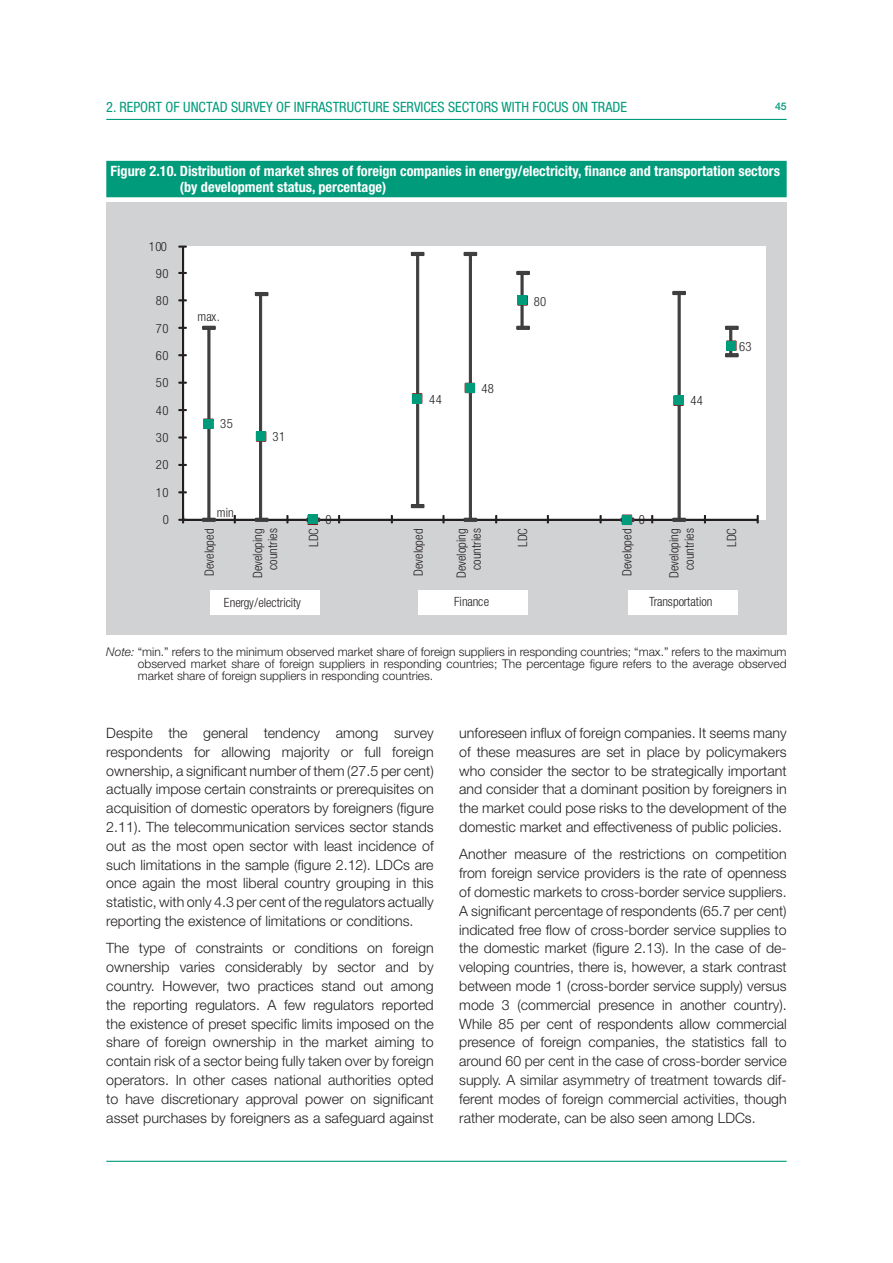
<style>
.page{position:relative;width:893px;height:1263px;background:#fff}
.page>*{position:absolute;margin:0;border:0;box-sizing:border-box;transform-origin:0 0}
.t1{font:300 14.25px/18.8px "Helvetica Neue LT Std";color:#231f20;text-align:justify}
.t2{font:700 condensed 14.25px/16.5px "Helvetica Neue LT Std";color:#fff}
.t3{font:condensed 14.25px "Helvetica Neue LT Std";color:#009b7a}
.t4{font:300 condensed 12.75px/15.1px "Helvetica Neue LT Std";color:#231f20;text-align:right}
.t5{font:300 condensed 12.75px "Helvetica Neue LT Std";letter-spacing:.025em;color:#231f20}
.t6{font:300 12px/12px "Helvetica Neue LT Std";color:#231f20;text-align:justify}
.t7{font:500 10.5px "Helvetica Neue LT Std";color:#009b7a}
.s1{font-style:italic}
</style>
<div class="page">
<hr style="left:106px;top:119px;width:681px;height:1px;background:#009b7a">
<hr style="left:106px;top:1161px;width:681px;height:1px;background:#009b7a">
<div style="left:106px;top:202px;width:681px;height:432px;background:#d1d2d4"></div>
<div style="left:210px;top:590px;width:109px;height:25px;background:#fff"></div>
<div style="left:418px;top:590px;width:109px;height:25px;background:#fff"></div>
<div style="left:629px;top:590px;width:109px;height:25px;background:#fff"></div>
<div style="left:183px;top:246px;width:583px;height:273px;background:#fff"></div>
<div style="left:182px;top:246px;width:2px;height:274px;border:1px solid #231f20"></div>
<svg style="left:179px;top:272px;width:7px;height:2px"></svg>
<svg style="left:179px;top:354px;width:7px;height:2px"></svg>
<svg style="left:179px;top:409px;width:7px;height:2px"></svg>
<svg style="left:179px;top:464px;width:7px;height:2px"></svg>
<div style="left:183px;top:519px;width:575px;height:1px;border:1px solid #231f20"></div>
<svg style="left:704px;top:515px;width:2px;height:8px"></svg>
<svg style="left:651px;top:515px;width:2px;height:8px"></svg>
<svg style="left:547px;top:515px;width:2px;height:8px"></svg>
<svg style="left:495px;top:515px;width:2px;height:8px"></svg>
<svg style="left:391px;top:515px;width:2px;height:8px"></svg>
<svg style="left:338px;top:515px;width:2px;height:8px"></svg>
<svg style="left:179px;top:515px;width:7px;height:8px"></svg>
<svg style="left:202px;top:326px;width:13px;height:4px"></svg>
<svg style="left:255px;top:292px;width:13px;height:4px"></svg>
<svg style="left:411px;top:252px;width:13px;height:4px"></svg>
<svg style="left:464px;top:252px;width:13px;height:4px"></svg>
<svg style="left:517px;top:271px;width:13px;height:4px"></svg>
<svg style="left:673px;top:291px;width:13px;height:4px"></svg>
<svg style="left:725px;top:326px;width:13px;height:4px"></svg>
<svg style="left:202px;top:518px;width:13px;height:3px"></svg>
<svg style="left:255px;top:518px;width:13px;height:3px"></svg>
<svg style="left:411px;top:504px;width:13px;height:4px"></svg>
<svg style="left:464px;top:518px;width:13px;height:3px"></svg>
<svg style="left:517px;top:326px;width:13px;height:4px"></svg>
<svg style="left:673px;top:518px;width:13px;height:3px"></svg>
<svg style="left:307px;top:515px;width:13px;height:10px"></svg>
<svg style="left:518px;top:295px;width:9px;height:10px"></svg>
<svg style="left:621px;top:515px;width:13px;height:10px"></svg>
<svg style="left:725px;top:341px;width:13px;height:16px"></svg>
<div style="left:308px;top:515px;width:9px;height:9px;background:#009b7a"></div>
<div style="left:622px;top:516px;width:10px;height:9px;background:#009b7a"></div>
<div style="left:729px;top:328px;width:3px;height:28px;border:1px solid #3e3e3f"></div>
<div style="left:678px;top:292px;width:2px;height:227px;border:1px solid #3e3e3f"></div>
<div style="left:521px;top:273px;width:2px;height:56px;border:1px solid #3e3e3f"></div>
<div style="left:469px;top:254px;width:3px;height:265px;border:1px solid #3e3e3f"></div>
<div style="left:416px;top:254px;width:3px;height:252px;border:1px solid #3e3e3f"></div>
<div style="left:259px;top:293px;width:3px;height:226px;border:1px solid #3e3e3f"></div>
<div style="left:208px;top:328px;width:2px;height:191px;border:1px solid #3e3e3f"></div>
<div style="left:203px;top:419px;width:10px;height:9px;background:#009b7a"></div>
<div style="left:256px;top:432px;width:10px;height:9px;background:#009b7a"></div>
<div style="left:412px;top:394px;width:10px;height:9px;background:#009b7a"></div>
<div style="left:465px;top:383px;width:10px;height:10px;background:#009b7a"></div>
<div style="left:517px;top:296px;width:9px;height:9px;background:#009b7a"></div>
<div style="left:674px;top:396px;width:9px;height:9px;background:#009b7a"></div>
<div style="left:727px;top:341px;width:9px;height:9px;background:#009b7a"></div>
<div style="left:106px;top:161px;width:681px;height:36px;background:#009b7a"></div>
<p class="t3" style="left:106px;top:99px;width:522px">2. REPORT OF UNCTAD SURVEY OF INFRASTRUCTURE SERVICES SECTORS WITH FOCUS ON TRADE</p>
<p class="t7" style="left:775px;top:100px;width:13px">45</p>
<p class="t2" style="left:180px;top:162px;width:602px;text-indent:-69px">Figure 2.10. Distribution of market shres of foreign companies in energy/electricity, finance and transportation sectors (by development status, percentage)</p>
<p class="t4" style="left:149px;top:239px;width:19px">100</p>
<p class="t4" style="left:156px;top:266px;width:14px">90</p>
<p class="t4" style="left:156px;top:293px;width:14px">80</p>
<p class="t4" style="left:156px;top:320px;width:14px">70</p>
<p class="t4" style="left:156px;top:348px;width:14px">60</p>
<p class="t4" style="left:156px;top:375px;width:14px">50</p>
<p class="t4" style="left:156px;top:402px;width:14px">40</p>
<p class="t4" style="left:156px;top:430px;width:14px">30</p>
<p class="t4" style="left:156px;top:457px;width:14px">20</p>
<p class="t4" style="left:156px;top:484px;width:14px">10</p>
<p class="t4" style="left:163px;top:512px;width:8px">0</p>
<p class="t4" style="left:197px;top:308px;width:24px">max.</p>
<p class="t4" style="left:220px;top:416px;width:14px">35</p>
<p class="t4" style="left:217px;top:505px;width:21px">min.</p>
<p class="t4" style="left:273px;top:429px;width:14px">31</p>
<p class="t4" style="left:325px;top:512px;width:8px">0</p>
<p class="t4" style="left:429px;top:391px;width:14px">44</p>
<p class="t4" style="left:481px;top:381px;width:14px">48</p>
<p class="t4" style="left:534px;top:293px;width:14px">80</p>
<p class="t4" style="left:639px;top:512px;width:8px">0</p>
<p class="t4" style="left:690px;top:393px;width:14px">44</p>
<p class="t4" style="left:739px;top:339px;width:14px">63</p>
<p class="t4" style="left:306px;top:547px;width:20px;rotate:-90deg">LDC</p>
<p class="t5" style="left:411px;top:576px;width:49px;rotate:-90deg">Developed</p>
<p class="t4" style="left:515px;top:547px;width:20px;rotate:-90deg">LDC</p>
<p class="t5" style="left:620px;top:576px;width:49px;rotate:-90deg">Developed</p>
<p class="t4" style="left:724px;top:547px;width:20px;rotate:-90deg">LDC</p>
<p class="t5" style="left:202px;top:576px;width:49px;rotate:-90deg">Developed</p>
<p class="t4" style="left:250px;top:578px;width:51px;rotate:-90deg">Developing countries</p>
<p class="t4" style="left:453px;top:578px;width:51px;rotate:-90deg">Developing countries</p>
<p class="t4" style="left:666px;top:578px;width:51px;rotate:-90deg">Developing countries</p>
<p class="t4" style="left:224px;top:594px;width:79px">Energy/electricity</p>
<p class="t4" style="left:454px;top:594px;width:37px">Finance</p>
<p class="t4" style="left:649px;top:594px;width:65px">Transportation</p>
<p class="t6" style="left:138px;top:645px;width:650px;text-indent:-32px"><span class="s1">Note:</span> “min.” refers to the minimum observed market share of foreign suppliers in responding countries; “max.” refers to the maximum observed market share of foreign suppliers in responding countries; The percentage figure refers to the average observed market share of foreign suppliers in responding countries.</p>
<p class="t1" style="left:106px;top:723px;width:329px">Despite the general tendency among survey respondents for allowing majority or full foreign ownership, a significant number of them (27.5 per cent) actually impose certain constraints or prerequisites on acquisition of domestic operators by foreigners (figure 2.11). The telecommunication services sector stands out as the most open sector with least incidence of such limitations in the sample (figure 2.12). LDCs are once again the most liberal country grouping in this statistic, with only 4.3 per cent of the regulators actually reporting the existence of limitations or conditions.</p>
<p class="t1" style="left:106px;top:938px;width:329px">The type of constraints or conditions on foreign ownership varies considerably by sector and by country. However, two practices stand out among the reporting regulators. A few regulators reported the existence of preset specific limits imposed on the share of foreign ownership in the market aiming to contain risk of a sector being fully taken over by foreign operators. In other cases national authorities opted to have discretionary approval power on significant asset purchases by foreigners as a safeguard against</p>
<p class="t1" style="left:459px;top:723px;width:329px">unforeseen influx of foreign companies. It seems many of these measures are set in place by policymakers who consider the sector to be strategically important and consider that a dominant position by foreigners in the market could pose risks to the development of the domestic market and effectiveness of public policies.</p>
<p class="t1" style="left:459px;top:845px;width:329px">Another measure of the restrictions on competition from foreign service providers is the rate of openness of domestic markets to cross-border service suppliers.<br>A significant percentage of respondents (65.7 per cent) indicated free flow of cross-border service supplies to the domestic market (figure 2.13). In the case of de&shy;veloping countries, there is, however, a stark contrast between mode 1 (cross-border service supply) versus mode 3 (commercial presence in another country).<br>While 85 per cent of respondents allow commercial presence of foreign companies, the statistics fall to around 60 per cent in the case of cross-border service supply. A similar asymmetry of treatment towards dif&shy;ferent modes of foreign commercial activities, though rather moderate, can be also seen among LDCs.</p>
</div>
